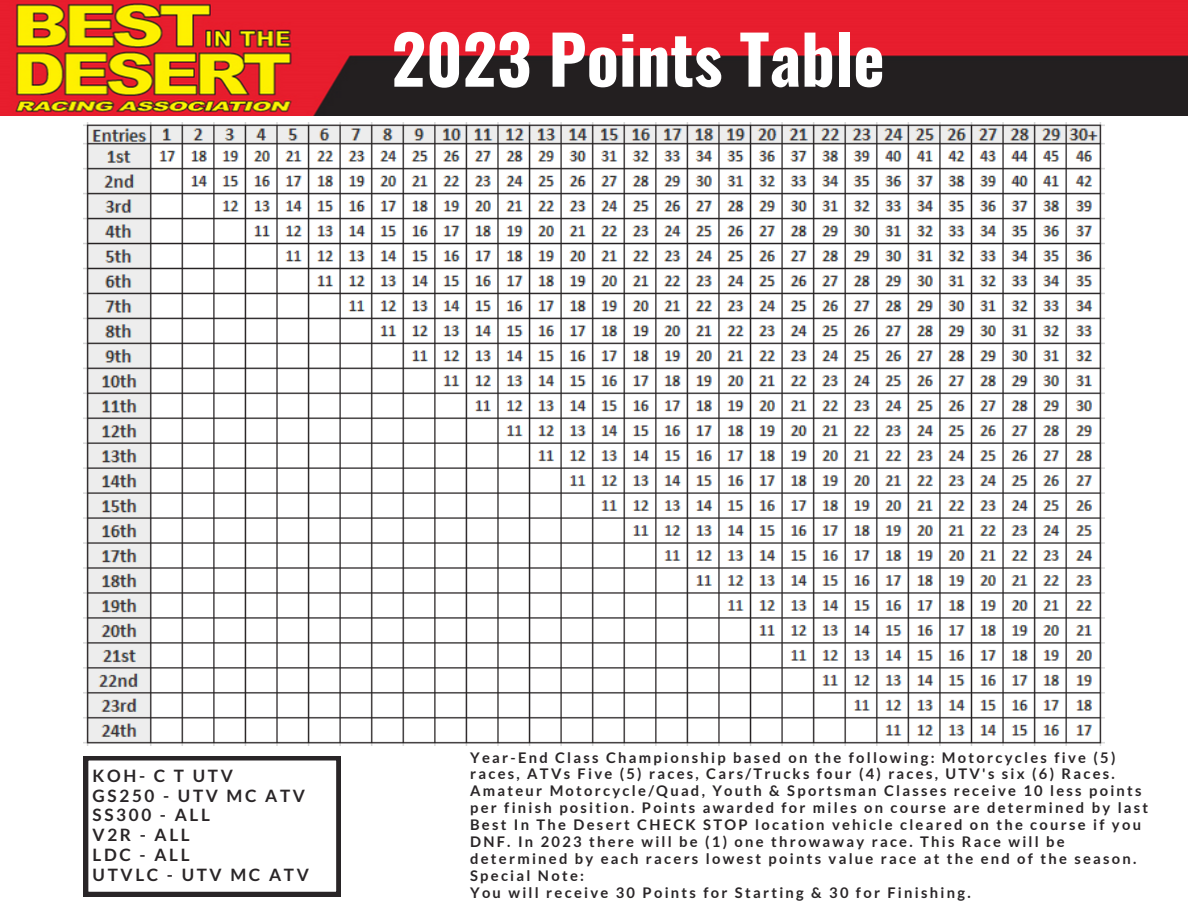
<style>
.page{position:relative;width:1188px;height:918px;background:#fff}
.page>*{position:absolute;margin:0;border:0;box-sizing:border-box;transform-origin:0 0}
.t1{font:700 66.9px "Oswald";color:#fff}
.t2{font:700 17.1px/19.8px "Lato";letter-spacing:.155em;color:#292527}
.t3{font:700 14.7px/16.8px "Lato";letter-spacing:.155em;color:#292527}
</style>
<div class="page">
<img style="left:0;top:0;width:1188px;height:116px">
<img style="left:84px;top:123px;width:1020px;height:623px">
<svg style="left:84px;top:756px;width:257px;height:140px"></svg>
<h1 class="t1" style="left:392px;top:7px;width:495px">2023 Points Table</h1>
<p class="t2" style="left:93px;top:765px;width:218px">KOH- C T UTV<br>GS250 - UTV MC ATV<br>SS300 - ALL<br>V2R - ALL<br>LDC - ALL<br>UTVLC - UTV MC ATV</p>
<p class="t3" style="left:470px;top:749px;width:680px">Year-End Class Championship based on the following: Motorcycles five (5) races, ATVs Five (5) races, Cars/Trucks four (4) races, UTV's six (6) Races.<br>Amateur Motorcycle/Quad, Youth &amp; Sportsman Classes receive 10 less points per finish position. Points awarded for miles on course are determined by last Best In The Desert CHECK STOP location vehicle cleared on the course if you DNF. In 2023 there will be (1) one throwaway race. This Race will be determined by each racers lowest points value race at the end of the season.<br>Special Note:<br>You will receive 30 Points for Starting &amp; 30 for Finishing.</p>
</div>
